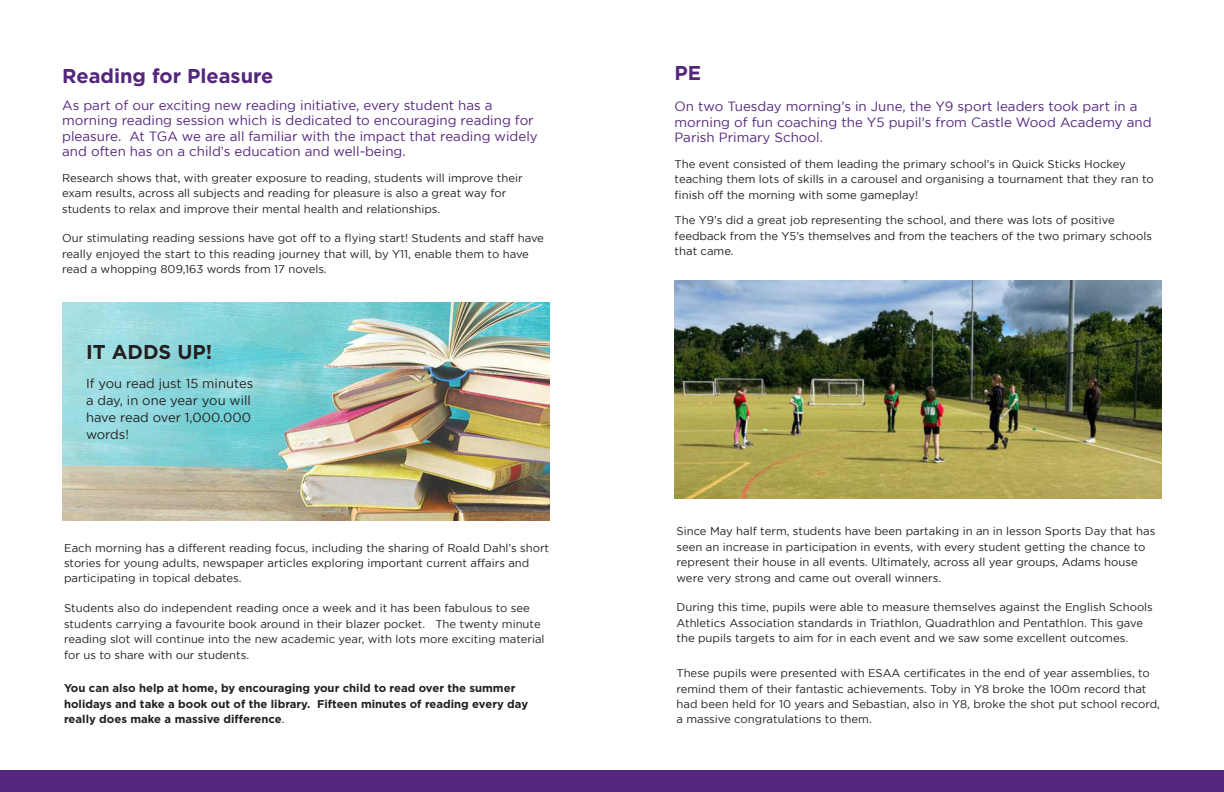
<style>
.page{position:relative;width:1224px;height:792px;background:#fff}
.page>*{position:absolute;margin:0;border:0;box-sizing:border-box;transform-origin:0 0}
.Title_Header_-_30pt{font:700 20px "Gotham";color:#54267c}
.Title_Header_-_30pt-2{font:700 20px "Gotham";color:#231f20}
.Body_Text_-_No_Drop{font:13.4px/15.4px "Gotham";color:#54267c}
.Body_Text_-_No_Drop-2{font:13px "Gotham";color:#231f20}
.Body_Text_-_No_Drop-3{font:11.3px/15.4px "Gotham";color:#231f20}
.Body_Text_-_No_Drop-4{font:700 11.3px/15.4px "Gotham";color:#231f20}
.s1{font-weight:400}
</style>
<div class="page">
<div style="left:0;top:770px;width:1224px;height:22px;background:#54267c"></div>
<img style="left:675px;top:280px;width:486px;height:218px">
<img style="left:62px;top:303px;width:487px;height:218px">
<p class="Title_Header_-_30pt" style="left:62px;top:64px;width:213px">Reading for Pleasure</p>
<p class="Body_Text_-_No_Drop" style="left:62px;top:97px;width:477px">As part of our exciting new reading initiative, every student has a morning reading session which is dedicated to encouraging reading for pleasure. At TGA we are all familiar with the impact that reading widely and often has on a child’s education and well-being.</p>
<p class="Body_Text_-_No_Drop-3" style="left:62px;top:170px;width:462px">Research shows that, with greater exposure to reading, students will improve their exam results, across all subjects and reading for pleasure is also a great way for students to relax and improve their mental health and relationships.</p>
<p class="Body_Text_-_No_Drop-3" style="left:62px;top:231px;width:483px">Our stimulating reading sessions have got off to a flying start! Students and staff have really enjoyed the start to this reading journey that will, by Y11, enable them to have read a whopping 809,163 words from 17 novels.</p>
<p class="Title_Header_-_30pt-2" style="left:86px;top:340px;width:128px">IT ADDS UP!</p>
<p class="Body_Text_-_No_Drop-2" style="left:86px;top:376px;width:169px">If you read just 15 minutes</p>
<p class="Body_Text_-_No_Drop-2" style="left:86px;top:393px;width:167px">a day, in one year you will</p>
<p class="Body_Text_-_No_Drop-2" style="left:86px;top:410px;width:166px">have read over 1,000.000</p>
<p class="Body_Text_-_No_Drop-2" style="left:86px;top:427px;width:44px">words!</p>
<p class="Body_Text_-_No_Drop-3" style="left:64px;top:540px;width:487px">Each morning has a different reading focus, including the sharing of Roald Dahl’s short stories for young adults, newspaper articles exploring important current affairs and participating in topical debates.</p>
<p class="Body_Text_-_No_Drop-3" style="left:64px;top:600px;width:482px">Students also do independent reading once a week and it has been fabulous to see students carrying a favourite book around in their blazer pocket. The twenty minute reading slot will continue into the new academic year, with lots more exciting material for us to share with our students.</p>
<p class="Body_Text_-_No_Drop-4" style="left:64px;top:680px;width:466px">You can also help at home, by encouraging your child to read over the summer holidays and take a book out of the library. Fifteen minutes of reading every day really does make a massive difference<span class="s1">.</span></p>
<p class="Title_Header_-_30pt" style="left:675px;top:61px;width:28px">PE</p>
<p class="Body_Text_-_No_Drop" style="left:675px;top:98px;width:479px">On two Tuesday morning’s in June, the Y9 sport leaders took part in a morning of fun coaching the Y5 pupil's from Castle Wood Academy and<br>Parish Primary School.</p>
<p class="Body_Text_-_No_Drop-3" style="left:675px;top:156px;width:481px">The event consisted of them leading the primary school’s in Quick Sticks Hockey teaching them lots of skills in a carousel and organising a tournament that they ran to finish off the morning with some gameplay!</p>
<p class="Body_Text_-_No_Drop-3" style="left:675px;top:213px;width:479px">The Y9’s did a great job representing the school, and there was lots of positive feedback from the Y5’s themselves and from the teachers of the two primary schools that came.</p>
<p class="Body_Text_-_No_Drop-3" style="left:677px;top:523px;width:480px">Since May half term, students have been partaking in an in lesson Sports Day that has seen an increase in participation in events, with every student getting the chance to represent their house in all events. Ultimately, across all year groups, Adams house were very strong and came out overall winners.</p>
<p class="Body_Text_-_No_Drop-3" style="left:677px;top:599px;width:478px">During this time, pupils were able to measure themselves against the English Schools<br>Athletics Association standards in Triathlon, Quadrathlon and Pentathlon. This gave the pupils targets to aim for in each event and we saw some excellent outcomes.</p>
<p class="Body_Text_-_No_Drop-3" style="left:677px;top:665px;width:485px">These pupils were presented with ESAA certificates in the end of year assemblies, to remind them of their fantastic achievements. Toby in Y8 broke the 100m record that had been held for 10 years and Sebastian, also in Y8, broke the shot put school record, a massive congratulations to them.</p>
</div>
